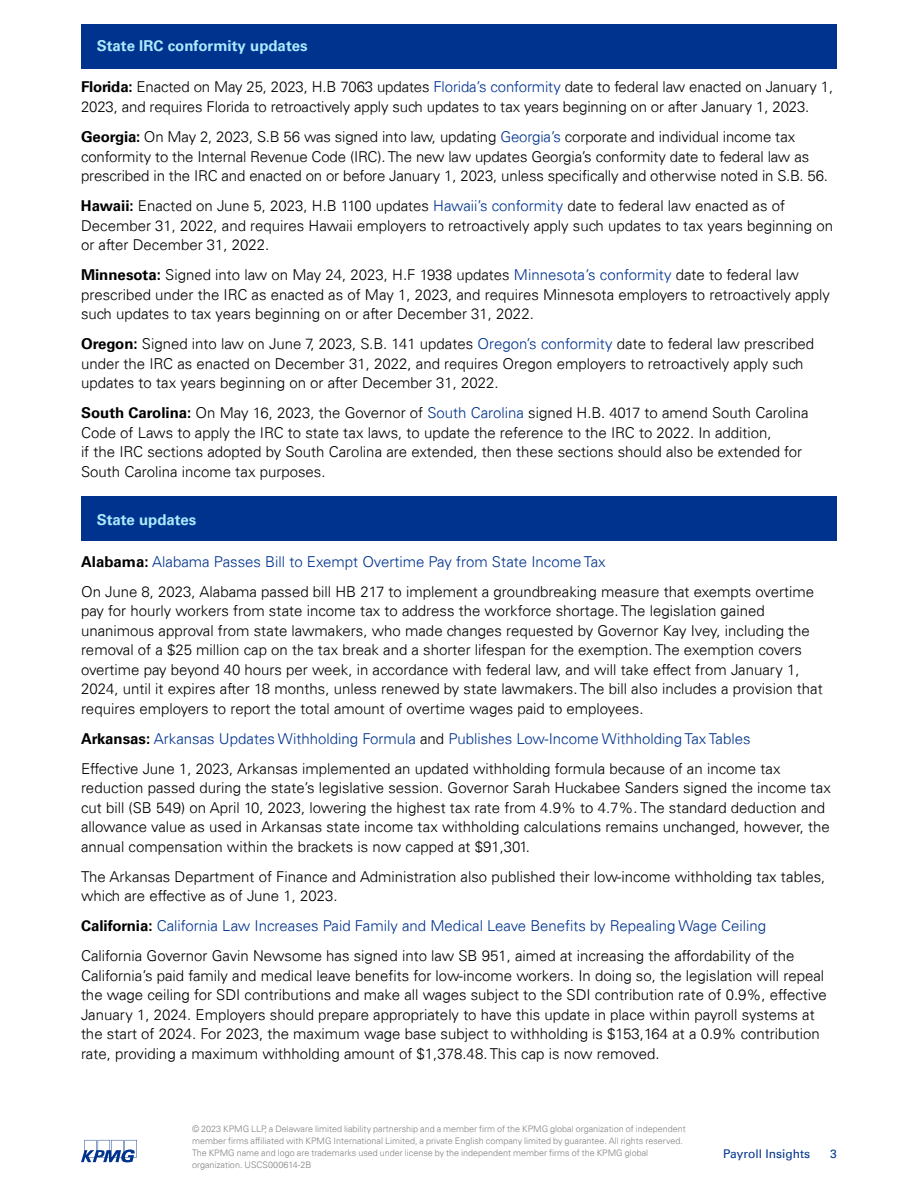
<style>
.page{position:relative;width:918px;height:1188px;background:#fff}
.page>*{position:absolute;margin:0;border:0;box-sizing:border-box;transform-origin:0 0}
.t1{font:300 15px/19.5px "Univers 45";color:#000}
.t2{font:700 15px "Univers 65";color:#aceaff}
.t3{font:12px "Univers 55 Roman";color:#00338d}
.t4{font:300 9px/12px "Univers 45";color:#808285}
.s1{font-family:"Univers 65";font-weight:700}
.s2{color:#00338d}
</style>
<div class="page">
<div style="left:81px;top:496px;width:756px;height:45px;background:#00338d"></div>
<svg style="left:81px;top:1140px;width:56px;height:22px"></svg>
<div style="left:81px;top:24px;width:756px;height:45px;background:#00338d"></div>
<p class="t2" style="left:97px;top:37px;width:212px">State IRC conformity updates</p>
<p class="t1" style="left:81px;top:77px;width:754px;line-height:20.2px"><span class="s1">Florida:</span> Enacted on May 25, 2023, H.B 7063 updates <span class="s2">Florida’s conformity</span> date to federal law enacted on January 1,<br>2023, and requires Florida to retroactively apply such updates to tax years beginning on or after January 1, 2023.</p>
<p class="t1" style="left:81px;top:127px;width:749px"><span class="s1">Georgia:</span> On May 2, 2023, S.B 56 was signed into law, updating <span class="s2">Georgia’s</span> corporate and individual income tax conformity to the Internal Revenue Code (IRC). The new law updates Georgia’s conformity date to federal law as prescribed in the IRC and enacted on or before January 1, 2023, unless specifically and otherwise noted in S.B. 56.</p>
<p class="t1" style="left:81px;top:196px;width:754px"><span class="s1">Hawaii:</span> Enacted on June 5, 2023, H.B 1100 updates <span class="s2">Hawaii’s conformity</span> date to federal law enacted as of<br>December 31, 2022, and requires Hawaii employers to retroactively apply such updates to tax years beginning on or after December 31, 2022.</p>
<p class="t1" style="left:81px;top:265px;width:751px"><span class="s1">Minnesota:</span> Signed into law on May 24, 2023, H.F 1938 updates <span class="s2">Minnesota’s conformity</span> date to federal law prescribed under the IRC as enacted as of May 1, 2023, and requires Minnesota employers to retroactively apply such updates to tax years beginning on or after December 31, 2022.</p>
<p class="t1" style="left:81px;top:334px;width:735px"><span class="s1">Oregon:</span> Signed into law on June 7, 2023, S.B. 141 updates <span class="s2">Oregon’s conformity</span> date to federal law prescribed under the IRC as enacted on December 31, 2022, and requires Oregon employers to retroactively apply such updates to tax years beginning on or after December 31, 2022.</p>
<p class="t1" style="left:81px;top:403px;width:729px"><span class="s1">South Carolina:</span> On May 16, 2023, the Governor of <span class="s2">South Carolina</span> signed H.B. 4017 to amend South Carolina Code of Laws to apply the IRC to state tax laws, to update the reference to the IRC to 2022. In addition,<br>if the IRC sections adopted by South Carolina are extended, then these sections should also be extended for South Carolina income tax purposes.</p>
<p class="t2" style="left:97px;top:511px;width:101px">State updates</p>
<p class="t1" style="left:81px;top:546px;width:735px;line-height:30px"><span class="s1">Alabama:</span> <span class="s2">Alabama Passes Bill to Exempt Overtime Pay from State Income Tax<br></span>On June 8, 2023, Alabama passed bill HB 217 to implement a groundbreaking measure that exempts overtime</p>
<p class="t1" style="left:81px;top:601px;width:743px">pay for hourly workers from state income tax to address the workforce shortage. The legislation gained unanimous approval from state lawmakers, who made changes requested by Governor Kay Ivey, including the removal of a $25 million cap on the tax break and a shorter lifespan for the exemption. The exemption covers overtime pay beyond 40 hours per week, in accordance with federal law, and will take effect from January 1, 2024, until it expires after 18 months, unless renewed by state lawmakers. The bill also includes a provision that requires employers to report the total amount of overtime wages paid to employees.</p>
<p class="t1" style="left:81px;top:723px;width:701px;line-height:30px"><span class="s1">Arkansas:</span> <span class="s2">Arkansas Updates Withholding Formula</span> and <span class="s2">Publishes Low-Income Withholding Tax Tables<br></span>Effective June 1, 2023, Arkansas implemented an updated withholding formula because of an income tax</p>
<p class="t1" style="left:81px;top:778px;width:751px">reduction passed during the state’s legislative session. Governor Sarah Huckabee Sanders signed the income tax cut bill (SB 549) on April 10, 2023, lowering the highest tax rate from 4.9% to 4.7%. The standard deduction and allowance value as used in Arkansas state income tax withholding calculations remains unchanged, however, the annual compensation within the brackets is now capped at $91,301.</p>
<p class="t1" style="left:81px;top:867px;width:746px">The Arkansas Department of Finance and Administration also published their low-income withholding tax tables, which are effective as of June 1, 2023.</p>
<p class="t1" style="left:81px;top:911px;width:715px;line-height:30px"><span class="s1">California:</span> <span class="s2">California Law Increases Paid Family and Medical Leave Benefits by Repealing Wage Ceiling<br></span>California Governor Gavin Newsome has signed into law SB 951, aimed at increasing the affordability of the</p>
<p class="t1" style="left:81px;top:966px;width:747px">California’s paid family and medical leave benefits for low-income workers. In doing so, the legislation will repeal the wage ceiling for SDI contributions and make all wages subject to the SDI contribution rate of 0.9%, effective January 1, 2024. Employers should prepare appropriately to have this update in place within payroll systems at the start of 2024. For 2023, the maximum wage base subject to withholding is $153,164 at a 0.9% contribution rate, providing a maximum withholding amount of $1,378.48. This cap is now removed.</p>
<p class="t4" style="left:192px;top:1123px;width:495px">© 2023 KPMG LLP, a Delaware limited liability partnership and a member firm of the KPMG global organization of independent member firms affiliated with KPMG International Limited, a private English company limited by guarantee. All rights reserved.<br>The KPMG name and logo are trademarks used under license by the independent member firms of the KPMG global organization. USCS000614-2B</p>
<p class="t3" style="left:723px;top:1147px;width:88px">Payroll Insights</p>
<p class="t3" style="left:830px;top:1147px;width:8px">3</p>
</div>
